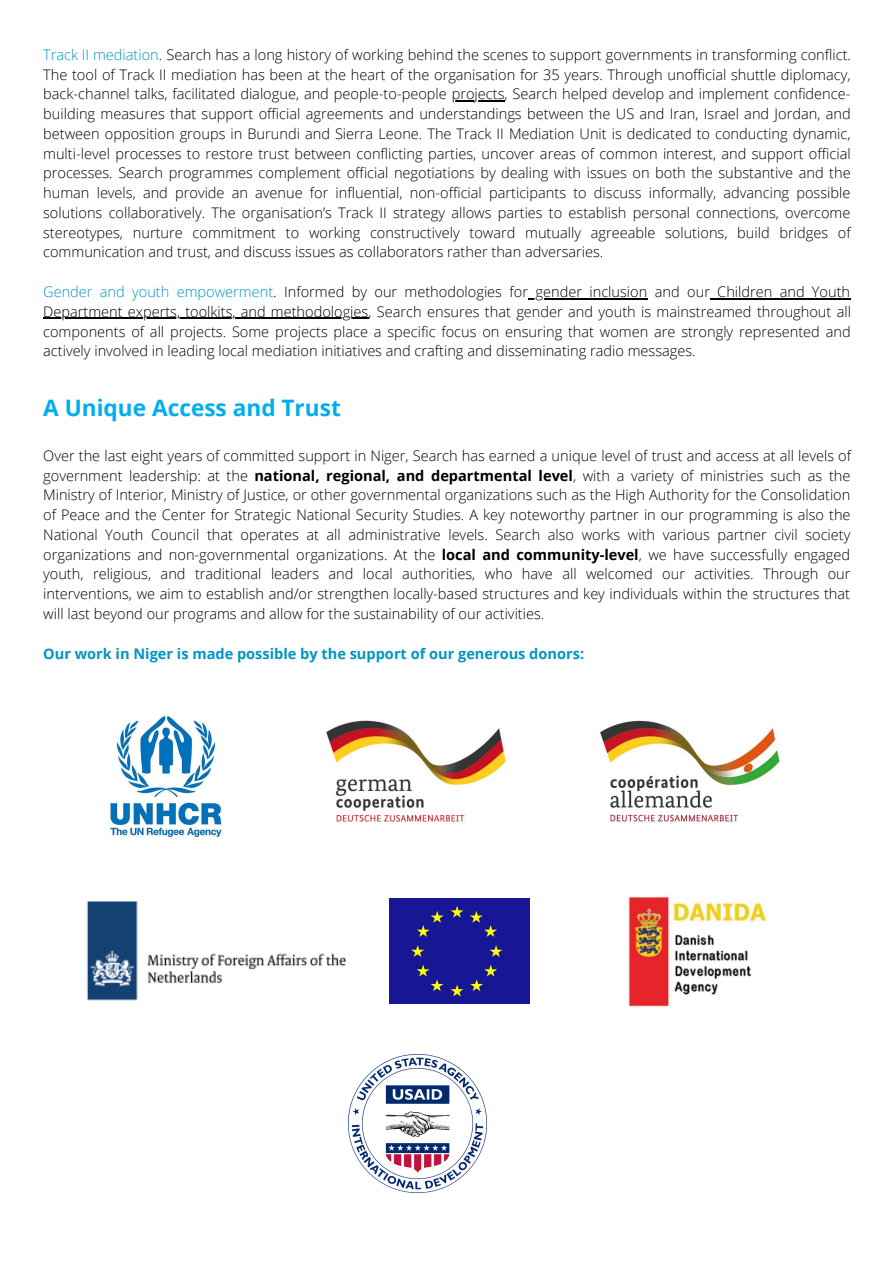
<style>
.page{position:relative;width:894px;height:1264px;background:#fff}
.page>*{position:absolute;margin:0;border:0;box-sizing:border-box;transform-origin:0 0}
.t1{font:700 22.65px "Open Sans";color:#00aef0}
.t2{font:300 14.55px/19.8px "Open Sans";color:#000;text-align:justify}
.t3{font:700 14.55px "Open Sans";color:#0095c3}
.s1{color:#0095c3}
.s2{font-weight:700}
</style>
<div class="page">
<hr style="left:451px;top:100px;width:53px;height:1px;background:#000">
<hr style="left:528px;top:298px;width:119px;height:1px;background:#000">
<hr style="left:709px;top:298px;width:141px;height:1px;background:#000">
<hr style="left:43px;top:318px;width:325px;height:1px;background:#000">
<img style="left:109px;top:715px;width:113px;height:123px">
<img style="left:326px;top:720px;width:180px;height:103px">
<img style="left:600px;top:720px;width:180px;height:103px">
<img style="left:86px;top:901px;width:261px;height:100px">
<div style="left:390px;top:898px;width:139px;height:105px;background:#171695"></div>
<img style="left:625px;top:895px;width:142px;height:113px">
<img style="left:349px;top:1054px;width:137px;height:138px">
<p class="t2" style="left:43px;top:44px;width:809px"><span class="s1">Track II mediation</span>. Search has a long history of working behind the scenes to support governments in transforming conflict.<br>The tool of Track II mediation has been at the heart of the organisation for 35 years. Through unofficial shuttle diplomacy, back-channel talks, facilitated dialogue, and people-to-people projects, Search helped develop and implement confidence&shy;building measures that support official agreements and understandings between the US and Iran, Israel and Jordan, and between opposition groups in Burundi and Sierra Leone. The Track II Mediation Unit is dedicated to conducting dynamic, multi-level processes to restore trust between conflicting parties, uncover areas of common interest, and support official processes. Search programmes complement official negotiations by dealing with issues on both the substantive and the human levels, and provide an avenue for influential, non-official participants to discuss informally, advancing possible solutions collaboratively. The organisation’s Track II strategy allows parties to establish personal connections, overcome stereotypes, nurture commitment to working constructively toward mutually agreeable solutions, build bridges of communication and trust, and discuss issues as collaborators rather than adversaries.</p>
<p class="t2" style="left:43px;top:281px;width:809px"><span class="s1">Gender and youth empowerment</span>. Informed by our methodologies for gender inclusion and our Children and Youth Department experts, toolkits, and methodologies, Search ensures that gender and youth is mainstreamed throughout all components of all projects. Some projects place a specific focus on ensuring that women are strongly represented and actively involved in leading local mediation initiatives and crafting and disseminating radio messages.</p>
<p class="t1" style="left:43px;top:391px;width:299px">A Unique Access and Trust</p>
<p class="t2" style="left:43px;top:445px;width:809px">Over the last eight years of committed support in Niger, Search has earned a unique level of trust and access at all levels of government leadership: at the <span class="s2">national, regional, and departmental level</span>, with a variety of ministries such as the Ministry of Interior, Ministry of Justice, or other governmental organizations such as the High Authority for the Consolidation of Peace and the Center for Strategic National Security Studies. A key noteworthy partner in our programming is also the National Youth Council that operates at all administrative levels. Search also works with various partner civil society organizations and non-governmental organizations. At the <span class="s2">local and community-level</span>, we have successfully engaged youth, religious, and traditional leaders and local authorities, who have all welcomed our activities. Through our interventions, we aim to establish and/or strengthen locally-based structures and key individuals within the structures that will last beyond our programs and allow for the sustainability of our activities.</p>
<p class="t3" style="left:43px;top:643px;width:542px">Our work in Niger is made possible by the support of our generous donors:</p>
</div>
